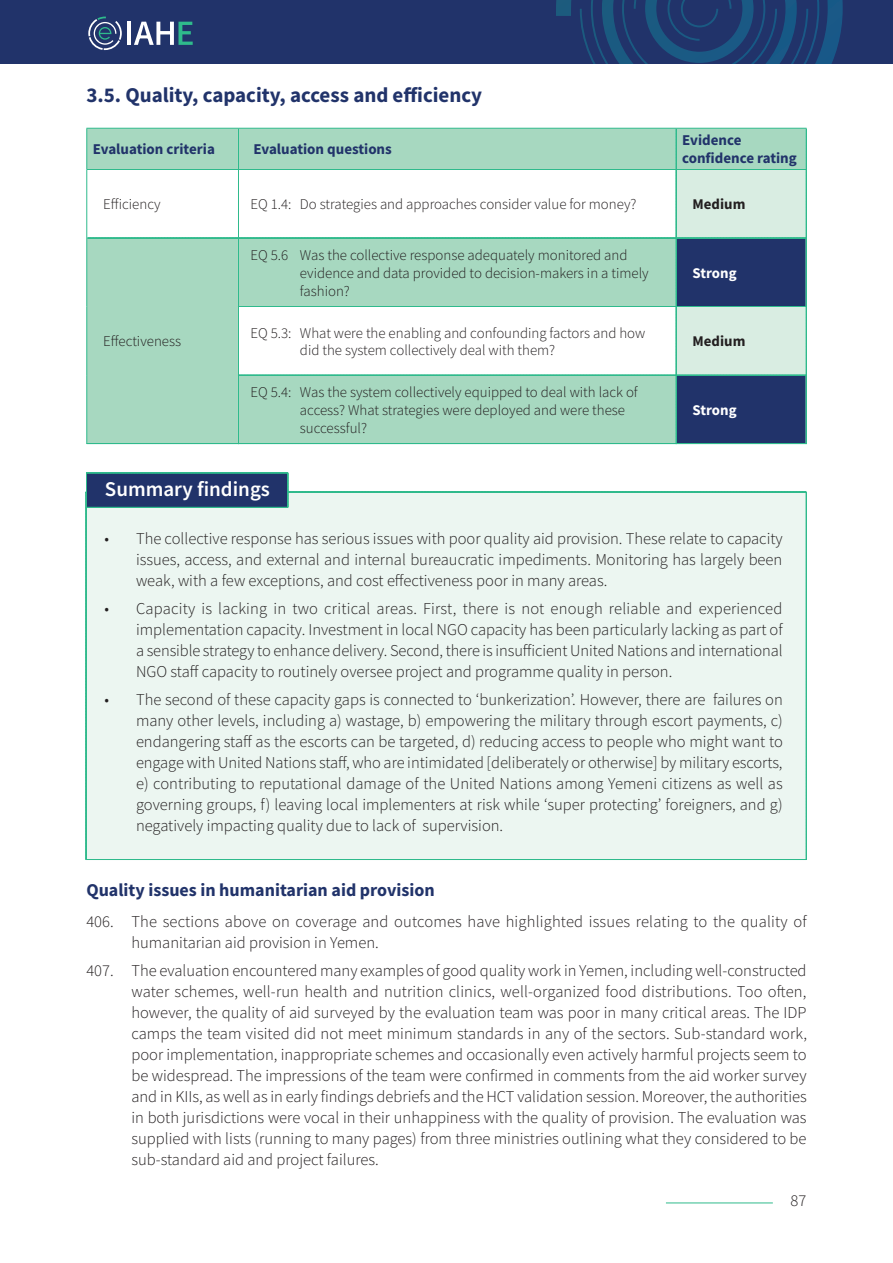
<style>
.page{position:relative;width:893px;height:1263px;background:#fff}
.page>*{position:absolute;margin:0;border:0;box-sizing:border-box;transform-origin:0 0}
.Main_H_sub{font:700 21px "Source Sans Pro";color:#21336a}
.Main_heading{font:600 21px "Source Sans Pro";color:#fff}
.SUB_HEADING{font:700 18px "Source Sans Pro";color:#21336a}
.t1{font:300 16.5px/21px "Source Sans Pro";color:#231f20;text-align:justify}
.TABLE_HEADING{font:700 15px/18px "Source Sans Pro";color:#21336a}
.TABLE_C_WI_D{font:300 14.85px/17.9px "Source Sans Pro";color:#231f20}
.TABLE_WOI{font:300 14.85px "Source Sans Pro";color:#231f20}
.TABLE_WOI-2{font:700 14.85px "Source Sans Pro";color:#231f20}
.TABLE_WOI-3{font:700 14.85px "Source Sans Pro";color:#fff}
</style>
<div class="page">
<div style="left:0;top:0;width:893px;height:63px;background:#21336a"></div>
<svg style="left:556px;top:0;width:287px;height:63px"></svg>
<hr style="left:127px;top:22px;width:4px;height:23px;background:#fff">
<svg style="left:134px;top:22px;width:59px;height:23px"></svg>
<svg style="left:88px;top:17px;width:34px;height:33px"></svg>
<hr style="left:666px;top:1202px;width:107px;height:1px;background:#2fba8c">
<div style="left:86px;top:491px;width:721px;height:369px;background:#ecf6f1"></div>
<svg style="left:86px;top:472px;width:202px;height:36px;background:#223f6d"></svg>
<hr style="left:86px;top:128px;width:152px;height:1px;background:#2fba8c">
<hr style="left:86px;top:129px;width:1px;height:40px;background:#2fba8c">
<hr style="left:238px;top:128px;width:438px;height:1px;background:#2fba8c">
<hr style="left:676px;top:128px;width:131px;height:1px;background:#2fba8c">
<hr style="left:86px;top:169px;width:1px;height:69px;background:#2fba8c">
<hr style="left:86px;top:238px;width:1px;height:69px;background:#2fba8c">
<hr style="left:86px;top:307px;width:1px;height:68px;background:#2fba8c">
<hr style="left:86px;top:375px;width:1px;height:68px;background:#2fba8c">
<svg style="left:87px;top:129px;width:720px;height:315px"></svg>
<p class="Main_H_sub" style="left:86px;top:81px;width:397px">3.5. Quality, capacity, access and efficiency</p>
<p class="TABLE_HEADING" style="left:93px;top:140px;width:124px">Evaluation criteria</p>
<p class="TABLE_HEADING" style="left:253px;top:140px;width:140px">Evaluation questions</p>
<p class="TABLE_HEADING" style="left:682px;top:131px;width:116px">Evidence confidence rating</p>
<p class="TABLE_WOI" style="left:103px;top:195px;width:59px">Efficiency</p>
<p class="TABLE_C_WI_D" style="left:250px;top:195px;width:388px">EQ 1.4: Do strategies and approaches consider value for money?</p>
<p class="TABLE_WOI-2" style="left:693px;top:194px;width:54px">Medium</p>
<p class="TABLE_WOI" style="left:103px;top:332px;width:79px">Effectiveness</p>
<p class="TABLE_C_WI_D" style="left:300px;top:246px;width:350px;text-indent:-50px">EQ 5.6 Was the collective response adequately monitored and evidence and data provided to decision-makers in a timely fashion?</p>
<p class="TABLE_WOI-3" style="left:693px;top:263px;width:45px">Strong</p>
<p class="TABLE_C_WI_D" style="left:300px;top:324px;width:347px;text-indent:-50px">EQ 5.3: What were the enabling and confounding factors and how did the system collectively deal with them?</p>
<p class="TABLE_WOI-2" style="left:693px;top:331px;width:54px">Medium</p>
<p class="TABLE_C_WI_D" style="left:300px;top:383px;width:339px;text-indent:-50px">EQ 5.4: Was the system collectively equipped to deal with lack of access? What strategies were deployed and were these successful?</p>
<p class="TABLE_WOI-3" style="left:693px;top:400px;width:45px">Strong</p>
<p class="Main_heading" style="left:105px;top:476px;width:167px">Summary findings</p>
<p class="t1" style="left:136px;top:528px;width:648px;text-indent:-32px">• The collective response has serious issues with poor quality aid provision. These relate to capacity issues, access, and external and internal bureaucratic impediments. Monitoring has largely been weak, with a few exceptions, and cost effectiveness poor in many areas.</p>
<p class="t1" style="left:136px;top:598px;width:648px;text-indent:-32px">• Capacity is lacking in two critical areas. First, there is not enough reliable and experienced implementation capacity. Investment in local NGO capacity has been particularly lacking as part of a sensible strategy to enhance delivery. Second, there is insufficient United Nations and international NGO staff capacity to routinely oversee project and programme quality in person.</p>
<p class="t1" style="left:136px;top:688px;width:648px;text-indent:-32px">• The second of these capacity gaps is connected to ‘bunkerization’. However, there are failures on many other levels, including a) wastage, b) empowering the military through escort payments, c) endangering staff as the escorts can be targeted, d) reducing access to people who might want to engage with United Nations staff, who are intimidated [deliberately or otherwise] by military escorts, e) contributing to reputational damage of the United Nations among Yemeni citizens as well as governing groups, f) leaving local implementers at risk while ‘super protecting’ foreigners, and g) negatively impacting quality due to lack of supervision.</p>
<p class="SUB_HEADING" style="left:86px;top:878px;width:350px">Quality issues in humanitarian aid provision</p>
<p class="t1" style="left:131px;top:911px;width:677px;text-indent:-45px">406. The sections above on coverage and outcomes have highlighted issues relating to the quality of humanitarian aid provision in Yemen.</p>
<p class="t1" style="left:131px;top:960px;width:677px;text-indent:-45px">407. The evaluation encountered many examples of good quality work in Yemen, including well-constructed water schemes, well-run health and nutrition clinics, well-organized food distributions. Too often, however, the quality of aid surveyed by the evaluation team was poor in many critical areas. The IDP camps the team visited did not meet minimum standards in any of the sectors. Sub-standard work, poor implementation, inappropriate schemes and occasionally even actively harmful projects seem to be widespread. The impressions of the team were confirmed in comments from the aid worker survey and in KIIs, as well as in early findings debriefs and the HCT validation session. Moreover, the authorities in both jurisdictions were vocal in their unhappiness with the quality of provision. The evaluation was supplied with lists (running to many pages) from three ministries outlining what they considered to be sub-standard aid and project failures.</p>
<p class="t1" style="left:790px;top:1190px;width:17px">87</p>
</div>
